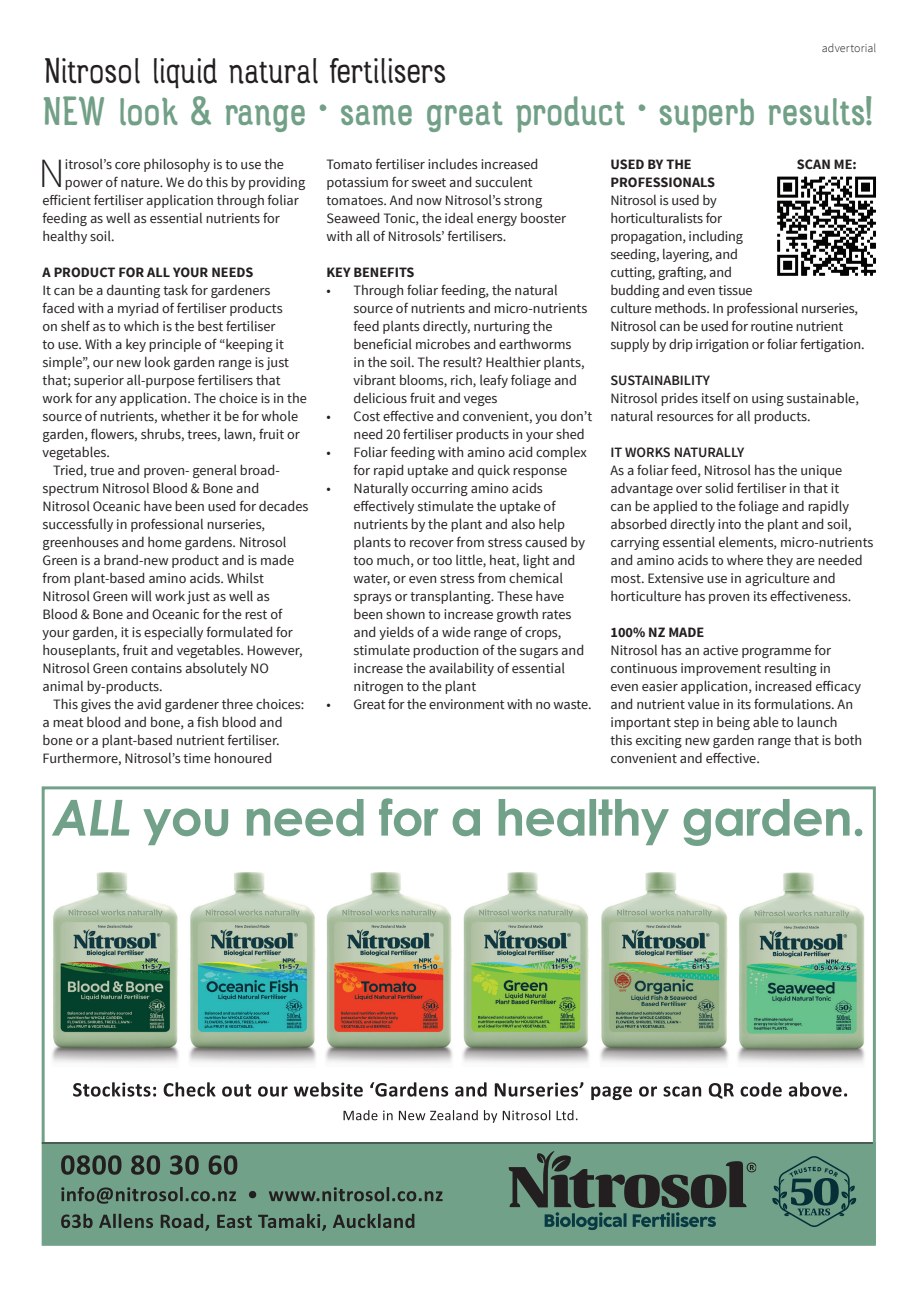
<style>
.page{position:relative;width:919px;height:1289px;background:#fff}
.page>*{position:absolute;margin:0;border:0;box-sizing:border-box;transform-origin:0 0}
.t1{font:43.5px "Rainier North 500";color:#71a087}
.t2{font:300 41.55px "Source Sans Pro";color:#231f20}
.t3{font:39px "Rainier North 300";color:#231f20}
.t4{font:14.25px/18px "Source Sans Pro";color:#231f20}
.t5{font:700 14.25px/18px "Source Sans Pro";color:#231f20}
.t6{font:600 14.25px "Source Sans Pro";color:#231f20}
.t7{font:300 12px "Source Sans Pro";letter-spacing:.01em;color:#231f20}
</style>
<div class="page">
<img style="left:777px;top:176px;width:99px;height:100px">
<img style="left:52px;top:872px;width:813px;height:191px">
<div style="left:43px;top:1142px;width:832px;height:102px;background:#71a188"></div>
<svg style="left:61px;top:1213px;width:353px;height:17px"></svg>
<svg style="left:61px;top:1187px;width:381px;height:16px"></svg>
<svg style="left:61px;top:1155px;width:176px;height:19px"></svg>
<svg style="left:508px;top:1151px;width:248px;height:79px"></svg>
<svg style="left:772px;top:1156px;width:84px;height:70px"></svg>
<svg style="left:52px;top:798px;width:810px;height:48px"></svg>
<svg style="left:343px;top:1110px;width:234px;height:12px"></svg>
<svg style="left:73px;top:1082px;width:774px;height:18px"></svg>
<hr style="left:42px;top:1142px;width:830px;height:1px;background:#231f20">
<img style="left:319px;top:872px;width:274px;height:191px">
<img style="left:595px;top:872px;width:136px;height:191px">
<p class="t7" style="left:821px;top:40px;width:56px">advertorial</p>
<h3 class="t3" style="left:44px;top:48px;width:403px">Nitrosol liquid natural fertilisers</h3>
<h1 class="t1" style="left:43px;top:87px;width:831px">NEW look &amp; range • same great product • superb results!</h1>
<h2 class="t2" style="left:38px;top:148px;width:28px">N</h2>
<p class="t4" style="left:65px;top:156px;width:220px">itrosol’s core philosophy is to use the</p>
<p class="t4" style="left:326px;top:156px;width:241px">Tomato fertiliser includes increased potassium for sweet and succulent tomatoes. And now Nitrosol’s strong Seaweed Tonic, the ideal energy booster with all of Nitrosols’ fertilisers.</p>
<p class="t5" style="left:326px;top:264px;width:89px">KEY BENEFITS</p>
<p class="t4" style="left:353px;top:282px;width:235px;text-indent:-27px">• Through foliar feeding, the natural source of nutrients and micro-nutrients feed plants directly, nurturing the beneficial microbes and earthworms<br>in the soil. The result? Healthier plants, vibrant blooms, rich, leafy foliage and delicious fruit and veges</p>
<p class="t4" style="left:353px;top:407px;width:240px;text-indent:-27px">• Cost effective and convenient, you don’t need 20 fertiliser products in your shed</p>
<p class="t4" style="left:326px;top:443px;width:262px;text-align:center">• Foliar feeding with amino acid complex for rapid uptake and quick response</p>
<p class="t4" style="left:353px;top:479px;width:233px;text-indent:-27px">• Naturally occurring amino acids effectively stimulate the uptake of nutrients by the plant and also help plants to recover from stress caused by too much, or too little, heat, light and water, or even stress from chemical sprays or transplanting. These have been shown to increase growth rates and yields of a wide range of crops, stimulate production of the sugars and increase the availability of essential nitrogen to the plant</p>
<p class="t4" style="left:326px;top:695px;width:266px">• Great for the environment with no waste.</p>
<p class="t5" style="left:610px;top:156px;width:106px">USED BY THE<br>PROFESSIONALS</p>
<p class="t4" style="left:610px;top:191px;width:255px">Nitrosol is used by<br>horticulturalists for<br>propagation, including<br>seeding, layering, and<br>cutting, grafting, and<br>budding and even tissue<br>culture methods. In professional nurseries,<br>Nitrosol can be used for routine nutrient supply by drip irrigation or foliar fertigation.</p>
<p class="t6" style="left:610px;top:371px;width:101px">SUSTAINABILITY</p>
<p class="t4" style="left:610px;top:389px;width:250px">Nitrosol prides itself on using sustainable, natural resources for all products.</p>
<p class="t6" style="left:610px;top:443px;width:135px">IT WORKS NATURALLY</p>
<p class="t4" style="left:610px;top:461px;width:264px">As a foliar feed, Nitrosol has the unique advantage over solid fertiliser in that it<br>can be applied to the foliage and rapidly absorbed directly into the plant and soil, carrying essential elements, micro-nutrients and amino acids to where they are needed most. Extensive use in agriculture and horticulture has proven its effectiveness.</p>
<p class="t5" style="left:610px;top:624px;width:95px">100% NZ MADE</p>
<p class="t4" style="left:610px;top:641px;width:253px">Nitrosol has an active programme for continuous improvement resulting in even easier application, increased efficacy and nutrient value in its formulations. An important step in being able to launch this exciting new garden range that is both convenient and effective.</p>
<p class="t5" style="left:796px;top:156px;width:10px">SCAN</p>
<p class="t5" style="left:833px;top:156px;width:24px">ME :</p>
<p class="t4" style="left:65px;top:174px;width:242px">power of nature. We do this by providing</p>
<p class="t4" style="left:43px;top:192px;width:258px">efficient fertiliser application through foliar</p>
<p class="t4" style="left:43px;top:210px;width:239px">feeding as well as essential nutrients for</p>
<p class="t4" style="left:43px;top:228px;width:74px">healthy soil.</p>
<p class="t5" style="left:43px;top:264px;width:212px">A PRODUCT FOR ALL YOUR NEEDS</p>
<p class="t4" style="left:43px;top:282px;width:229px">It can be a daunting task for gardeners</p>
<p class="t4" style="left:43px;top:300px;width:242px">faced with a myriad of fertiliser products</p>
<p class="t4" style="left:43px;top:318px;width:234px">on shelf as to which is the best fertiliser</p>
<p class="t4" style="left:43px;top:336px;width:243px">to use. With a key principle of “keeping it</p>
<p class="t4" style="left:43px;top:354px;width:248px">simple”, our new look garden range is just</p>
<p class="t4" style="left:43px;top:372px;width:240px">that; superior all-purpose fertilisers that</p>
<p class="t4" style="left:43px;top:390px;width:266px">work for any application. The choice is in the</p>
<p class="t4" style="left:43px;top:408px;width:257px">source of nutrients, whether it be for whole</p>
<p class="t4" style="left:43px;top:426px;width:259px">garden, flowers, shrubs, trees, lawn, fruit or</p>
<p class="t4" style="left:43px;top:444px;width:69px">vegetables.</p>
<p class="t4" style="left:53px;top:462px;width:228px">Tried, true and proven- general broad-</p>
<p class="t4" style="left:43px;top:480px;width:218px">spectrum Nitrosol Blood &amp; Bone and</p>
<p class="t4" style="left:43px;top:498px;width:267px">Nitrosol Oceanic have been used for decades</p>
<p class="t4" style="left:43px;top:516px;width:224px">successfully in professional nurseries,</p>
<p class="t4" style="left:43px;top:534px;width:245px">greenhouses and home gardens. Nitrosol</p>
<p class="t4" style="left:43px;top:552px;width:253px">Green is a brand-new product and is made</p>
<p class="t4" style="left:43px;top:570px;width:223px">from plant-based amino acids. Whilst</p>
<p class="t4" style="left:43px;top:588px;width:229px">Nitrosol Green will work just as well as</p>
<p class="t4" style="left:43px;top:606px;width:241px">Blood &amp; Bone and Oceanic for the rest of</p>
<p class="t4" style="left:43px;top:624px;width:252px">your garden, it is especially formulated for</p>
<p class="t4" style="left:43px;top:642px;width:261px">houseplants, fruit and vegetables. However,</p>
<p class="t4" style="left:43px;top:660px;width:228px">Nitrosol Green contains absolutely NO</p>
<p class="t4" style="left:43px;top:678px;width:122px">animal by-products.</p>
<p class="t4" style="left:53px;top:696px;width:253px">This gives the avid gardener three choices:</p>
<p class="t4" style="left:43px;top:714px;width:241px">a meat blood and bone, a fish blood and</p>
<p class="t4" style="left:43px;top:732px;width:239px">bone or a plant-based nutrient fertiliser.</p>
<p class="t4" style="left:43px;top:750px;width:231px">Furthermore, Nitrosol’s time honoured</p>
</div>
